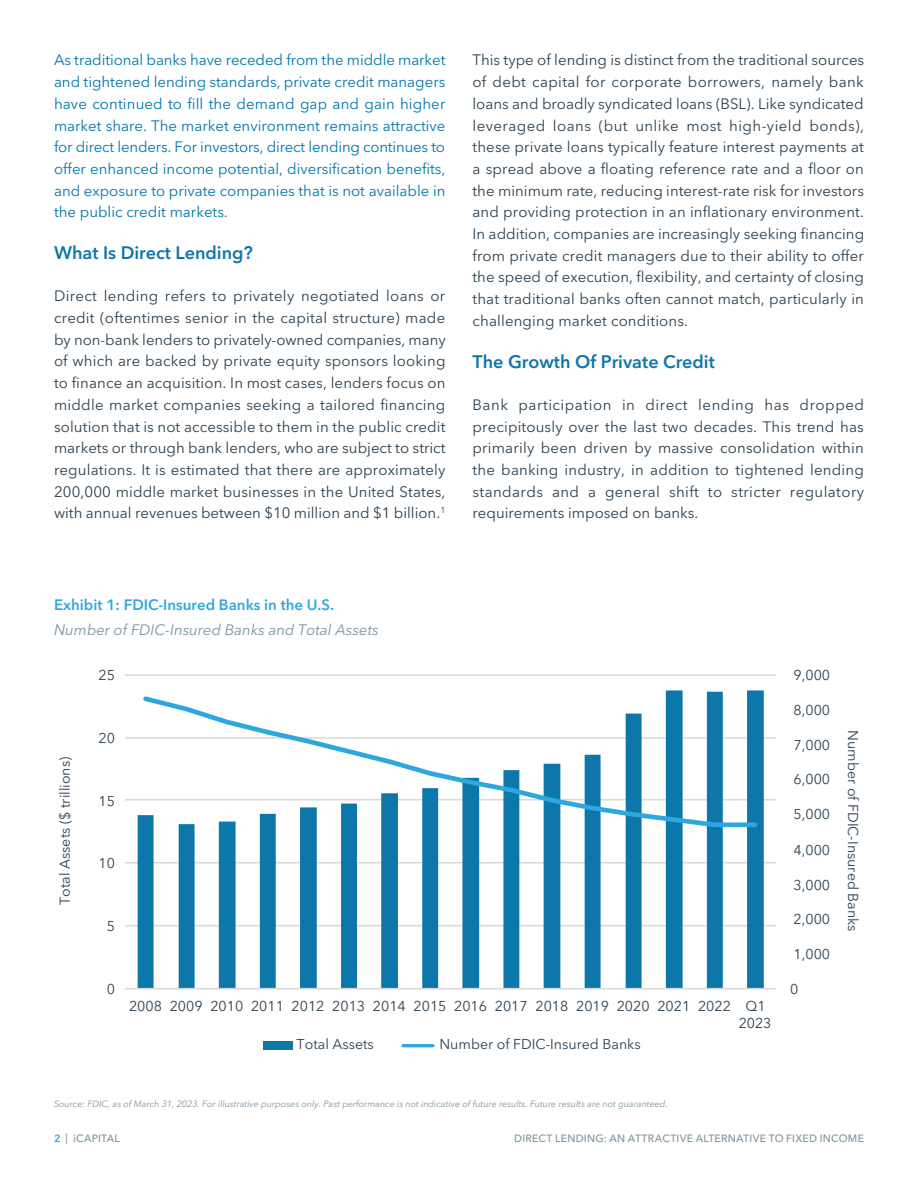
<style>
.page{position:relative;width:918px;height:1188px;background:#fff}
.page>*{position:absolute;margin:0;border:0;box-sizing:border-box;transform-origin:0 0}
.Body_Copy{font:600 18px "Avenir Next LT Pro";color:#0e76aa}
.Body_Copy-2{font:15px/21.8px "Avenir Next LT Pro";letter-spacing:.01em;color:#2c4150;text-align:justify}
.Body_Copy-3{font:15px/21.8px "Avenir Next LT Pro";color:#07a;text-align:justify}
.Body_Copy-4{font:italic 15px "Avenir Next LT Pro";color:#7f929f}
.Body_Copy-5{font:600 15px "Avenir Next LT Pro";color:#2fa8df}
.t1{font:14.1px/17.9px "Avenir Next LT Pro";color:#2d4151}
.t2{font:500 10.5px "Avenir Next LT Pro";letter-spacing:.025em;color:#7f929f}
.Body_Copy-6{font:italic 9px "Avenir Next LT Pro";color:#7f929f}
.s1{font-weight:600;color:#2fa8df}
</style>
<div class="page">
<hr style="left:125px;top:925px;width:651px;height:1px;background:#dad9d8">
<hr style="left:125px;top:862px;width:651px;height:1px;background:#dad9d8">
<hr style="left:125px;top:799px;width:651px;height:1px;background:#dad9d8">
<hr style="left:125px;top:737px;width:651px;height:2px;background:#dad9d8">
<hr style="left:125px;top:674px;width:651px;height:2px;background:#dad9d8">
<svg style="left:138px;top:690px;width:626px;height:298px"></svg>
<hr style="left:125px;top:988px;width:651px;height:1px;background:#dad9d8">
<svg style="left:140px;top:693px;width:620px;height:137px"></svg>
<div style="left:263px;top:1041px;width:30px;height:9px;background:#0d77aa"></div>
<hr style="left:403px;top:1044px;width:30px;height:3px;background:#2ea7df">
<p class="Body_Copy-3" style="left:54px;top:49px;width:393px">As traditional banks have receded from the middle market and tightened lending standards, private credit managers have continued to fill the demand gap and gain higher market share. The market environment remains attractive for direct lenders. For investors, direct lending continues to offer enhanced income potential, diversification benefits, and exposure to private companies that is not available in the public credit markets.</p>
<p class="Body_Copy" style="left:54px;top:242px;width:200px">What Is Direct Lending?</p>
<p class="Body_Copy-2" style="left:54px;top:285px;width:393px">Direct lending refers to privately negotiated loans or credit (oftentimes senior in the capital structure) made by non-bank lenders to privately-owned companies, many of which are backed by private equity sponsors looking to finance an acquisition. In most cases, lenders focus on middle market companies seeking a tailored financing solution that is not accessible to them in the public credit markets or through bank lenders, who are subject to strict regulations. It is estimated that there are approximately 200,000 middle market businesses in the United States, with annual revenues between $10 million and $1 billion.<sup>1</sup></p>
<p class="Body_Copy-2" style="left:472px;top:49px;width:393px">This type of lending is distinct from the traditional sources of debt capital for corporate borrowers, namely bank loans and broadly syndicated loans (BSL). Like syndicated leveraged loans (but unlike most high-yield bonds), these private loans typically feature interest payments at a spread above a floating reference rate and a floor on the minimum rate, reducing interest-rate risk for investors and providing protection in an inflationary environment.<br>In addition, companies are increasingly seeking financing from private credit managers due to their ability to offer the speed of execution, flexibility, and certainty of closing that traditional banks often cannot match, particularly in challenging market conditions.</p>
<p class="Body_Copy" style="left:472px;top:351px;width:244px">The Growth Of Private Credit</p>
<p class="Body_Copy-2" style="left:472px;top:394px;width:393px">Bank participation in direct lending has dropped precipitously over the last two decades. This trend has primarily been driven by massive consolidation within the banking industry, in addition to tightened lending standards and a general shift to stricter regulatory requirements imposed on banks.</p>
<p class="Body_Copy-5" style="left:54px;top:596px;width:282px">Exhibit 1: FDIC-Insured Banks in the U.S.</p>
<p class="Body_Copy-4" style="left:54px;top:620px;width:326px">Number of FDIC-Insured Banks and Total Assets</p>
<p class="t1" style="left:99px;top:666px;width:18px">25</p>
<p class="t1" style="left:56px;top:905px;width:150px;rotate:-90deg">Total Assets ($ trillions)</p>
<p class="t1" style="left:99px;top:729px;width:18px">20</p>
<p class="t1" style="left:99px;top:792px;width:18px">15</p>
<p class="t1" style="left:99px;top:854px;width:18px">10</p>
<p class="t1" style="left:107px;top:917px;width:10px">5</p>
<p class="t1" style="left:107px;top:980px;width:10px">0</p>
<p class="t1" style="left:794px;top:666px;width:38px">9,000</p>
<p class="t1" style="left:794px;top:701px;width:38px">8,000</p>
<p class="t1" style="left:794px;top:736px;width:38px">7,000</p>
<p class="t1" style="left:794px;top:770px;width:38px">6,000</p>
<p class="t1" style="left:794px;top:805px;width:38px">5,000</p>
<p class="t1" style="left:794px;top:841px;width:38px">4,000</p>
<p class="t1" style="left:794px;top:876px;width:38px">3,000</p>
<p class="t1" style="left:794px;top:911px;width:38px">2,000</p>
<p class="t1" style="left:794px;top:945px;width:38px">1,000</p>
<p class="t1" style="left:790px;top:980px;width:10px">0</p>
<p class="t1" style="left:862px;top:730px;width:203px;rotate:90deg">Number of FDIC-Insured Banks</p>
<p class="t1" style="left:739px;top:997px;width:34px;text-indent:-610px">2008 2009 2010 2011 2012 2013 2014 2015 2016 2017 2018 2019 2020 2021 2022 Q1<br>2023</p>
<p class="t1" style="left:297px;top:1035px;width:79px">Total Assets</p>
<p class="t1" style="left:439px;top:1035px;width:203px">Number of FDIC-Insured Banks</p>
<p class="Body_Copy-6" style="left:54px;top:1098px;width:615px">Source: FDIC, as of March 31, 2023. For illustrative purposes only. Past performance is not indicative of future results. Future results are not guaranteed.</p>
<p class="t2" style="left:54px;top:1132px;width:67px"><span class="s1">2</span> | iCAPITAL</p>
<p class="t2" style="left:514px;top:1132px;width:351px">DIRECT LENDING: AN ATTRACTIVE ALTERNATIVE TO FIXED INCOME</p>
</div>
